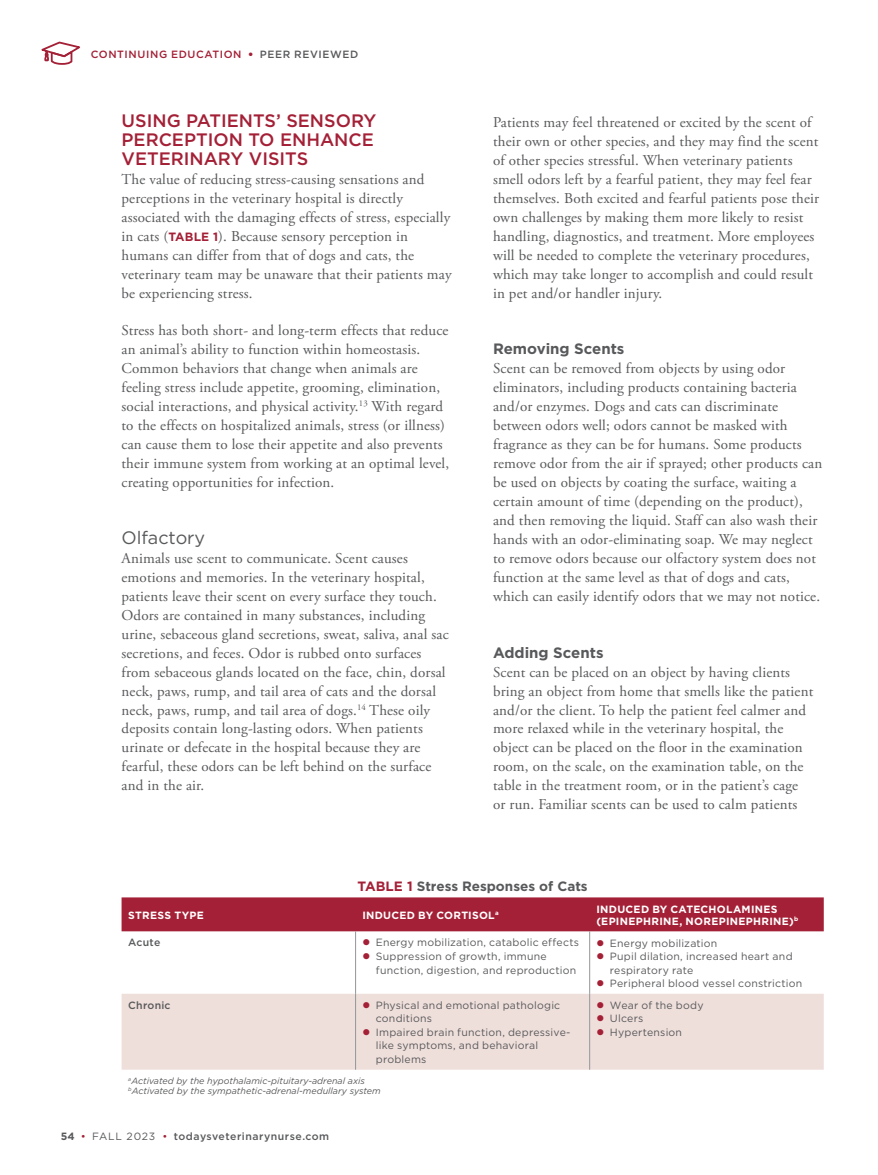
<style>
.page{position:relative;width:878px;height:1175px;background:#fff}
.page>*{position:absolute;margin:0;border:0;box-sizing:border-box;transform-origin:0 0}
.t1{font:500 18px/18.9px "Gotham";color:#a42036}
.t2{font:18px "Gotham";color:#58595b}
.t3{font:15px/18.9px "Adobe Garamond Pro";letter-spacing:.01em;color:#58595b}
.t4{font:700 15px "Gotham";color:#58595b}
.t5{font:700 13.5px "Gotham";color:#58595b}
.t6{font:10.5px/13.5px "Gotham";letter-spacing:.02em;color:#58595b}
.t7{font:700 10.5px/12px "Gotham";letter-spacing:.03em;color:#fff}
.t8{font:500 10.5px "Gotham";letter-spacing:.035em;color:#58595b}
.t9{font:500 10.5px "Gotham";letter-spacing:.06em;color:#a42036}
.t10{font:italic 9px/10.5px "Gotham";color:#58595b}
.s1{font-weight:900}
.s2{color:#58595b}
.s3{font-family:"Gotham";font-weight:700;font-size:12px;color:#a42036}
.s4{color:#a42036}
.s5{font-weight:700}
.s6{font-weight:400;color:#a42036}
.s7{font-weight:400}
</style>
<div class="page">
<svg style="left:41px;top:41px;width:39px;height:24px"></svg>
<svg style="left:122px;top:931px;width:701px;height:139px"></svg>
<div style="left:122px;top:897px;width:701px;height:34px;background:#a42036"></div>
<div style="left:122px;top:993px;width:701px;height:76px;background:#efdfdb"></div>
<hr style="left:355px;top:993px;width:1px;height:76px;background:#939598">
<hr style="left:589px;top:993px;width:1px;height:76px;background:#939598">
<hr style="left:355px;top:931px;width:1px;height:62px;background:#939598">
<hr style="left:589px;top:931px;width:1px;height:62px;background:#939598">
<svg style="left:363px;top:939px;width:6px;height:6px"></svg>
<svg style="left:363px;top:953px;width:6px;height:6px"></svg>
<svg style="left:597px;top:939px;width:6px;height:6px"></svg>
<svg style="left:597px;top:953px;width:6px;height:6px"></svg>
<svg style="left:597px;top:980px;width:6px;height:6px"></svg>
<svg style="left:363px;top:1002px;width:6px;height:6px"></svg>
<svg style="left:363px;top:1029px;width:6px;height:6px"></svg>
<svg style="left:597px;top:1002px;width:6px;height:6px"></svg>
<svg style="left:597px;top:1015px;width:6px;height:6px"></svg>
<svg style="left:597px;top:1029px;width:6px;height:6px"></svg>
<p class="t9" style="left:91px;top:50px;width:269px">CONTINUING EDUCATION <span class="s1">•</span> <span class="s2">PEER REVIEWED</span></p>
<p class="t1" style="left:122px;top:112px;width:256px">USING PATIENTS’ SENSORY<br>PERCEPTION TO ENHANCE<br>VETERINARY VISITS</p>
<p class="t3" style="left:121px;top:171px;width:331px">The value of reducing stress-causing sensations and perceptions in the veterinary hospital is directly associated with the damaging effects of stress, especially in cats (<span class="s3">TABLE 1</span>). Because sensory perception in humans can differ from that of dogs and cats, the veterinary team may be unaware that their patients may be experiencing stress.</p>
<p class="t3" style="left:121px;top:323px;width:329px">Stress has both short- and long-term effects that reduce an animal’s ability to function within homeostasis.<br>Common behaviors that change when animals are feeling stress include appetite, grooming, elimination, social interactions, and physical activity.<sup>13</sup> With regard to the effects on hospitalized animals, stress (or illness) can cause them to lose their appetite and also prevents their immune system from working at an optimal level, creating opportunities for infection.</p>
<p class="t2" style="left:121px;top:529px;width:85px">Olfactory</p>
<p class="t3" style="left:121px;top:550px;width:328px">Animals use scent to communicate. Scent causes emotions and memories. In the veterinary hospital, patients leave their scent on every surface they touch.<br>Odors are contained in many substances, including urine, sebaceous gland secretions, sweat, saliva, anal sac secretions, and feces. Odor is rubbed onto surfaces from sebaceous glands located on the face, chin, dorsal neck, paws, rump, and tail area of cats and the dorsal neck, paws, rump, and tail area of dogs.<sup>14</sup> These oily deposits contain long-lasting odors. When patients urinate or defecate in the hospital because they are fearful, these odors can be left behind on the surface and in the air.</p>
<p class="t3" style="left:493px;top:114px;width:327px">Patients may feel threatened or excited by the scent of their own or other species, and they may find the scent of other species stressful. When veterinary patients smell odors left by a fearful patient, they may feel fear themselves. Both excited and fearful patients pose their own challenges by making them more likely to resist handling, diagnostics, and treatment. More employees will be needed to complete the veterinary procedures, which may take longer to accomplish and could result in pet and/or handler injury.</p>
<p class="t4" style="left:493px;top:342px;width:133px">Removing Scents</p>
<p class="t3" style="left:493px;top:360px;width:331px">Scent can be removed from objects by using odor eliminators, including products containing bacteria and/or enzymes. Dogs and cats can discriminate between odors well; odors cannot be masked with fragrance as they can be for humans. Some products remove odor from the air if sprayed; other products can be used on objects by coating the surface, waiting a certain amount of time (depending on the product), and then removing the liquid. Staff can also wash their hands with an odor-eliminating soap. We may neglect to remove odors because our olfactory system does not function at the same level as that of dogs and cats, which can easily identify odors that we may not notice.</p>
<p class="t4" style="left:493px;top:645px;width:112px">Adding Scents</p>
<p class="t3" style="left:493px;top:664px;width:322px">Scent can be placed on an object by having clients bring an object from home that smells like the patient and/or the client. To help the patient feel calmer and more relaxed while in the veterinary hospital, the object can be placed on the floor in the examination room, on the scale, on the examination table, on the table in the treatment room, or in the patient’s cage or run. Familiar scents can be used to calm patients</p>
<p class="t5" style="left:357px;top:879px;width:231px"><span class="s4">TABLE 1</span> Stress Responses of Cats</p>
<p class="t7" style="left:128px;top:909px;width:77px">STRESS TYPE</p>
<p class="t7" style="left:362px;top:909px;width:138px">INDUCED BY CORTISOL<sup>a</sup></p>
<p class="t7" style="left:596px;top:903px;width:203px">INDUCED BY CATECHOLAMINES (EPINEPHRINE, NOREPINEPHRINE)<sup>b</sup></p>
<p class="t8" style="left:128px;top:938px;width:34px">Acute</p>
<p class="t6" style="left:376px;top:936px;width:205px">Energy mobilization, catabolic effects<br>Suppression of growth, immune function, digestion, and reproduction</p>
<p class="t6" style="left:610px;top:936px;width:194px">Energy mobilization<br>Pupil dilation, increased heart and respiratory rate<br>Peripheral blood vessel constriction</p>
<p class="t8" style="left:128px;top:1000px;width:44px">Chronic</p>
<p class="t6" style="left:376px;top:999px;width:196px">Physical and emotional pathologic conditions<br>Impaired brain function, depressive&shy;like symptoms, and behavioral problems</p>
<p class="t6" style="left:610px;top:999px;width:95px">Wear of the body<br>Ulcers<br>Hypertension</p>
<p class="t10" style="left:128px;top:1075px;width:254px"><sup>a</sup>Activated by the hypothalamic-pituitary-adrenal axis <sup>b</sup>Activated by the sympathetic-adrenal-medullary system</p>
<p class="t8" style="left:61px;top:1131px;width:270px"><span class="s5">54</span> <span class="s6">•</span> <span class="s7">FALL 2023</span> <span class="s6">•</span> todaysveterinarynurse.com</p>
</div>
